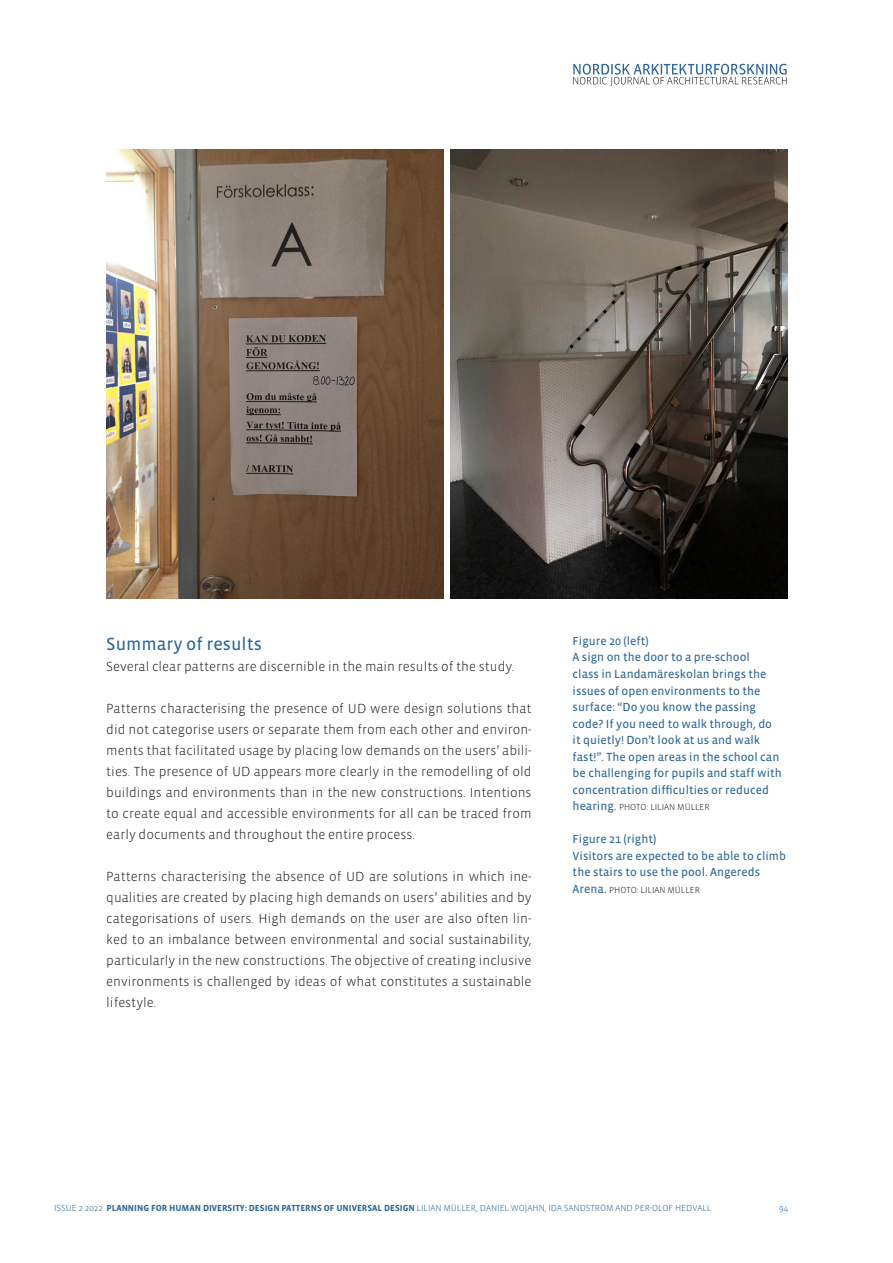
<style>
.page{position:relative;width:893px;height:1263px;background:#fff}
.page>*{position:absolute;margin:0;border:0;box-sizing:border-box;transform-origin:0 0}
.Brødtekst{font:18px "Vista Sans OT";color:#2e6798}
.Brødtekst-2{font:300 13.5px/21px "Vista Sans OT";color:#231f20;text-align:justify}
.Figurtekst{font:12px/16.5px "Vista Sans OT";color:#2e6798}
.t1{font:300 9px "Vista Sans OT";color:#2e6798}
.Figurtekst-2{font:300 9px "Vista Sans OT";color:#231f20}
.s1{font-weight:400;font-size:12px;color:#2e6798}
.s2{font-weight:700}
</style>
<div class="page">
<svg style="left:573px;top:64px;width:214px;height:22px"></svg>
<img style="left:106px;top:150px;width:337px;height:449px">
<img style="left:451px;top:150px;width:336px;height:449px">
<p class="Brødtekst" style="left:106px;top:635px;width:157px">Summary of results</p>
<p class="Brødtekst-2" style="left:106px;top:656px;width:409px">Several clear patterns are discernible in the main results of the study.</p>
<p class="Brødtekst-2" style="left:106px;top:698px;width:427px">Patterns characterising the presence of UD were design solutions that did not categorise users or separate them from each other and environ&shy;ments that facilitated usage by placing low demands on the users’ abili&shy;ties. The presence of UD appears more clearly in the remodelling of old buildings and environments than in the new constructions. Intentions to create equal and accessible environments for all can be traced from early documents and throughout the entire process.</p>
<p class="Brødtekst-2" style="left:106px;top:866px;width:427px">Patterns characterising the absence of UD are solutions in which ine&shy;qualities are created by placing high demands on users’ abilities and by categorisations of users. High demands on the user are also often lin&shy;ked to an imbalance between environmental and social sustainability, particularly in the new constructions. The objective of creating inclusive environments is challenged by ideas of what constitutes a sustainable lifestyle.</p>
<p class="Figurtekst" style="left:573px;top:633px;width:78px">Figure 20 (left)</p>
<p class="Figurtekst" style="left:573px;top:649px;width:211px">A sign on the door to a pre-school<br>class in Landamäreskolan brings the issues of open environments to the surface: “Do you know the passing code? If you need to walk through, do it quietly! Don’t look at us and walk fast!”. The open areas in the school can be challenging for pupils and staff with concentration difficulties or reduced</p>
<p class="Figurtekst-2" style="left:573px;top:802px;width:139px"><span class="s1">hearing.</span> PHOTO: LILIAN MÜLLER</p>
<p class="Figurtekst" style="left:573px;top:831px;width:85px">Figure 21 (right)</p>
<p class="Figurtekst" style="left:573px;top:847px;width:215px">Visitors are expected to be able to climb the stairs to use the pool. Angereds</p>
<p class="Figurtekst-2" style="left:573px;top:885px;width:129px"><span class="s1">Arena.</span> PHOTO: LILIAN MÜLLER</p>
<p class="t1" style="left:54px;top:1204px;width:659px">ISSUE 2 2022 <span class="s2">PLANNING FOR HUMAN DIVERSITY: DESIGN PATTERNS OF UNIVERSAL DESIGN</span> LILIAN MÜLLER, DANIEL WOJAHN, IDA SANDSTRÖM AND PER-OLOF HEDVALL</p>
<p class="t1" style="left:779px;top:1204px;width:10px">94</p>
</div>
